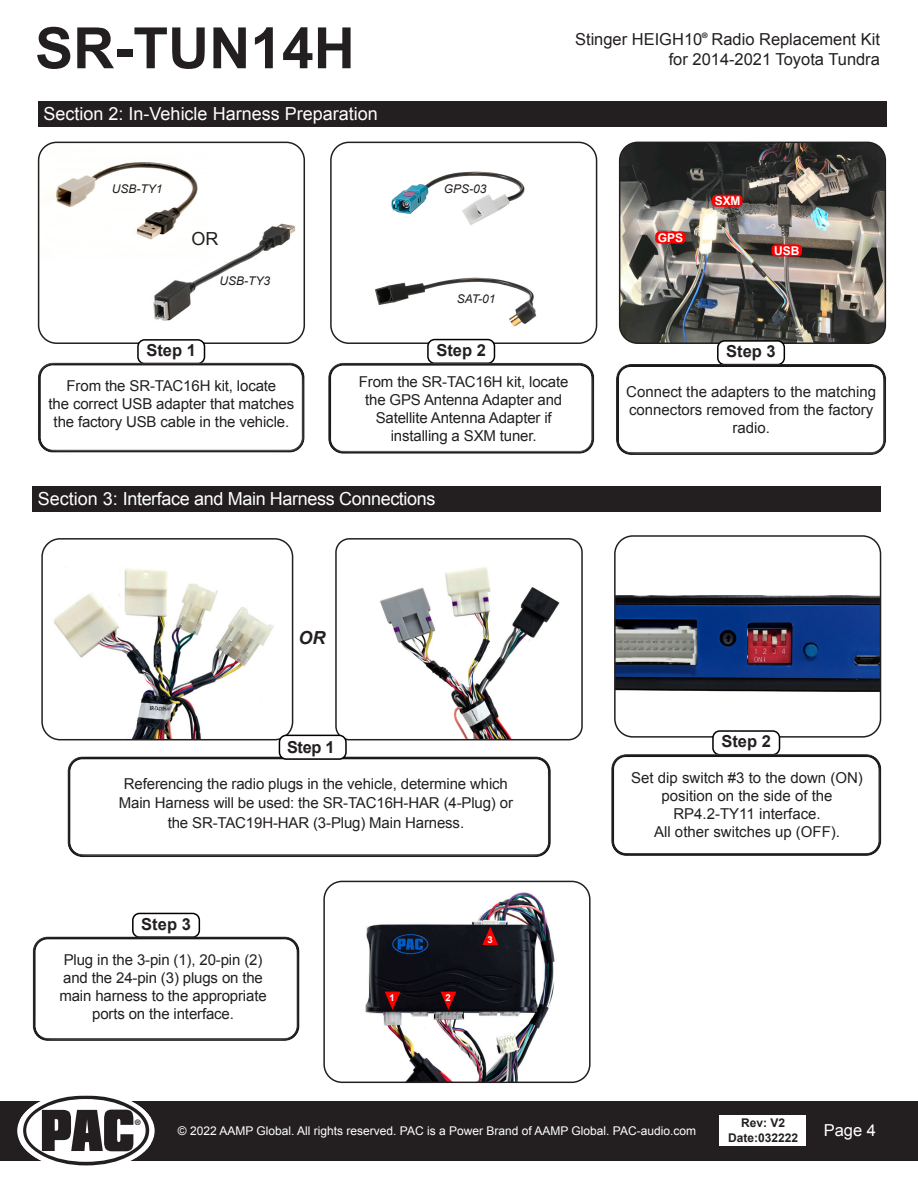
<style>
.page{position:relative;width:918px;height:1188px;background:#fff}
.page>*{position:absolute;margin:0;border:0;box-sizing:border-box;transform-origin:0 0}
.t1{font:700 57px "Arial";color:#231f20}
.t2{font:18px "Arial";letter-spacing:-.02em;color:#fff}
.t3{font:18px "Arial";color:#fff}
.t4{font:18px "Arial";color:#231f20}
.t5{font:italic 700 18px "Arial";color:#231f20}
.t6{font:16.5px "Arial";color:#231f20}
.t7{font:700 16.5px "Arial";color:#231f20}
.t8{font:16.5px "Arial";color:#fff}
.Body_text{font:15px/18px "Arial";letter-spacing:-.01em;color:#231f20;text-align:center}
.t9{font:12px "Arial";color:#fff}
.Body_text-2{font:italic 12px "Arial";color:#231f20}
.t10{font:700 12px/14.4px "Arial";color:#231f20;text-align:center}
.t11{font:700 12px "Arial";color:#fff}
.t12{font:700 9.45px "Arial";color:#fff}
.t13{font:700 7.5px "Helvetica Neue";color:#231f20}
</style>
<div class="page">
<div style="left:0;top:1101px;width:918px;height:60px;background:#231f20"></div>
<svg style="left:21px;top:1095px;width:130px;height:71px"></svg>
<div style="left:720px;top:1116px;width:86px;height:30px;background:#fff"></div>
<img style="left:39px;top:142px;width:265px;height:201px">
<div style="left:38px;top:142px;width:267px;height:202px;border:2px solid #231f20;border-radius:18px"></div>
<img style="left:331px;top:142px;width:266px;height:201px">
<div style="left:330px;top:142px;width:267px;height:202px;border:2px solid #231f20;border-radius:18px"></div>
<img style="left:620px;top:142px;width:265px;height:201px">
<div style="left:619px;top:142px;width:267px;height:202px;border:2px solid #231f20;border-radius:18px"></div>
<div style="left:718px;top:341px;width:66px;height:24px;background:#fff;border-radius:7px"></div>
<div style="left:717px;top:340px;width:68px;height:25px;border:2px solid #000;border-radius:7px"></div>
<div style="left:428px;top:340px;width:66px;height:23px;background:#fff;border-radius:7px"></div>
<div style="left:427px;top:339px;width:68px;height:25px;border:2px solid #000;border-radius:7px"></div>
<div style="left:138px;top:340px;width:67px;height:24px;background:#fff;border-radius:7px"></div>
<div style="left:137px;top:339px;width:68px;height:25px;border:2px solid #000;border-radius:7px"></div>
<div style="left:615px;top:361px;width:273px;height:92px;background:#fff;opacity:.75"></div>
<div style="left:615px;top:365px;width:273px;height:90px;background:#fff"></div>
<div style="left:326px;top:358px;width:269px;height:94px;background:#fff;opacity:.75"></div>
<div style="left:326px;top:364px;width:269px;height:90px;background:#231f20;opacity:.75"></div>
<div style="left:37px;top:360px;width:269px;height:91px;background:#fff;opacity:.75"></div>
<div style="left:37px;top:364px;width:269px;height:89px;background:#231f20;opacity:.75"></div>
<div style="left:772px;top:244px;width:30px;height:12px;background:#f00;border-radius:4px"></div>
<div style="left:655px;top:232px;width:31px;height:12px;background:#f00;border-radius:4px"></div>
<div style="left:712px;top:195px;width:31px;height:12px;background:#f00;border-radius:4px"></div>
<div style="left:38px;top:101px;width:848px;height:25px;background:#231f20"></div>
<img style="left:380px;top:541px;width:201px;height:199px">
<div style="left:335px;top:538px;width:248px;height:202px;border:2px solid #231f20;border-radius:14px"></div>
<div style="left:32px;top:486px;width:848px;height:25px;background:#231f20"></div>
<img style="left:44px;top:539px;width:249px;height:201px">
<div style="left:41px;top:538px;width:252px;height:202px;border:2px solid #231f20;border-radius:18px"></div>
<img style="left:617px;top:538px;width:264px;height:197px">
<div style="left:614px;top:535px;width:267px;height:203px;border:2px solid #231f20;border-radius:18px"></div>
<div style="left:66px;top:754px;width:485px;height:101px;background:#fff;opacity:.75"></div>
<div style="left:66px;top:758px;width:485px;height:99px;background:#fff"></div>
<div style="left:713px;top:731px;width:67px;height:24px;background:#fff;border-radius:7px"></div>
<div style="left:712px;top:730px;width:68px;height:25px;border:2px solid #000;border-radius:7px"></div>
<div style="left:610px;top:753px;width:273px;height:101px;background:#fff;opacity:.75"></div>
<div style="left:610px;top:756px;width:273px;height:100px;background:#fff"></div>
<img style="left:332px;top:881px;width:256px;height:199px">
<div style="left:323px;top:881px;width:268px;height:202px;border:2px solid #231f20;border-radius:18px"></div>
<div style="left:132px;top:913px;width:68px;height:25px;border:2px solid #000;border-radius:7px"></div>
<div style="left:32px;top:934px;width:268px;height:105px;background:#fff;opacity:.75"></div>
<div style="left:32px;top:938px;width:268px;height:104px;background:#231f20;opacity:.75"></div>
<svg style="left:385px;top:992px;width:16px;height:18px"></svg>
<svg style="left:440px;top:992px;width:16px;height:18px"></svg>
<svg style="left:482px;top:927px;width:16px;height:18px"></svg>
<div style="left:279px;top:735px;width:67px;height:24px;background:#fff;border-radius:7px"></div>
<div style="left:279px;top:735px;width:68px;height:25px;border:2px solid #000;border-radius:7px"></div>
<h1 class="t1" style="left:35px;top:10px;width:321px">SR-TUN14H</h1>
<p class="t3" style="left:44px;top:102px;width:336px">Section 2: In-Vehicle Harness Preparation</p>
<p class="Body_text-2" style="left:112px;top:181px;width:52px">USB-TY1</p>
<p class="Body_text-2" style="left:444px;top:181px;width:44px">GPS-03</p>
<p class="t4" style="left:191px;top:226px;width:28px">OR</p>
<p class="Body_text-2" style="left:219px;top:273px;width:52px">USB-TY3</p>
<p class="Body_text-2" style="left:457px;top:291px;width:40px">SAT-01</p>
<p class="t13" style="left:702px;top:30px;width:7px">®</p>
<p class="t6" style="left:575px;top:28px;width:306px">Stinger HEIGH10 Radio Replacement Kit</p>
<p class="t6" style="left:669px;top:48px;width:213px">for 2014-2021 Toyota Tundra</p>
<p class="t11" style="left:658px;top:230px;width:27px">GPS</p>
<p class="t11" style="left:715px;top:193px;width:27px">SXM</p>
<p class="t11" style="left:774px;top:242px;width:27px">USB</p>
<p class="t7" style="left:146px;top:339px;width:51px">Step 1</p>
<p class="t7" style="left:436px;top:339px;width:51px">Step 2</p>
<p class="t7" style="left:726px;top:341px;width:51px">Step 3</p>
<p class="Body_text" style="left:626px;top:383px;width:252px">Connect the adapters to the matching connectors removed from the factory radio.</p>
<p class="Body_text" style="left:359px;top:373px;width:211px">From the SR-TAC16H kit, locate the GPS Antenna Adapter and<br>Satellite Antenna Adapter if installing a SXM tuner.</p>
<p class="Body_text" style="left:67px;top:377px;width:211px">From the SR-TAC16H kit, locate</p>
<p class="Body_text" style="left:49px;top:395px;width:247px">the correct USB adapter that matches the factory USB cable in the vehicle.</p>
<p class="t2" style="left:38px;top:487px;width:399px">Section 3: Interface and Main Harness Connections</p>
<p class="t5" style="left:298px;top:626px;width:28px">OR</p>
<p class="t7" style="left:287px;top:736px;width:49px">Step 1</p>
<p class="Body_text" style="left:119px;top:774px;width:396px;line-height:19.5px">Referencing the radio plugs in the vehicle, determine which<br>Main Harness will be used: the SR-TAC16H-HAR (4-Plug) or the SR-TAC19H-HAR (3-Plug) Main Harness.</p>
<p class="t7" style="left:141px;top:913px;width:51px">Step 3</p>
<p class="Body_text" style="left:59px;top:951px;width:209px">Plug in the 3-pin (1), 20-pin (2) and the 24-pin (3) plugs on the main harness to the appropriate ports on the interface.</p>
<p class="t12" style="left:390px;top:991px;width:7px">1</p>
<p class="t12" style="left:446px;top:991px;width:7px">2</p>
<p class="t12" style="left:487px;top:933px;width:7px">3</p>
<p class="t7" style="left:721px;top:731px;width:51px">Step 2</p>
<p class="Body_text" style="left:631px;top:769px;width:233px">Set dip switch #3 to the down (ON) position on the side of the</p>
<p class="Body_text" style="left:673px;top:805px;width:149px">RP4.2-TY11 interface.</p>
<p class="Body_text" style="left:654px;top:823px;width:187px">All other switches up (OFF).</p>
<p class="t13" style="left:135px;top:1117px;width:7px">®</p>
<p class="t10" style="left:728px;top:1116px;width:72px">Rev: V2<br>Date:032222</p>
<p class="t9" style="left:178px;top:1123px;width:520px">© 2022 AAMP Global. All rights reserved. PAC is a Power Brand of AAMP Global. PAC-audio.com</p>
<p class="t8" style="left:824px;top:1119px;width:54px">Page 4</p>
</div>
